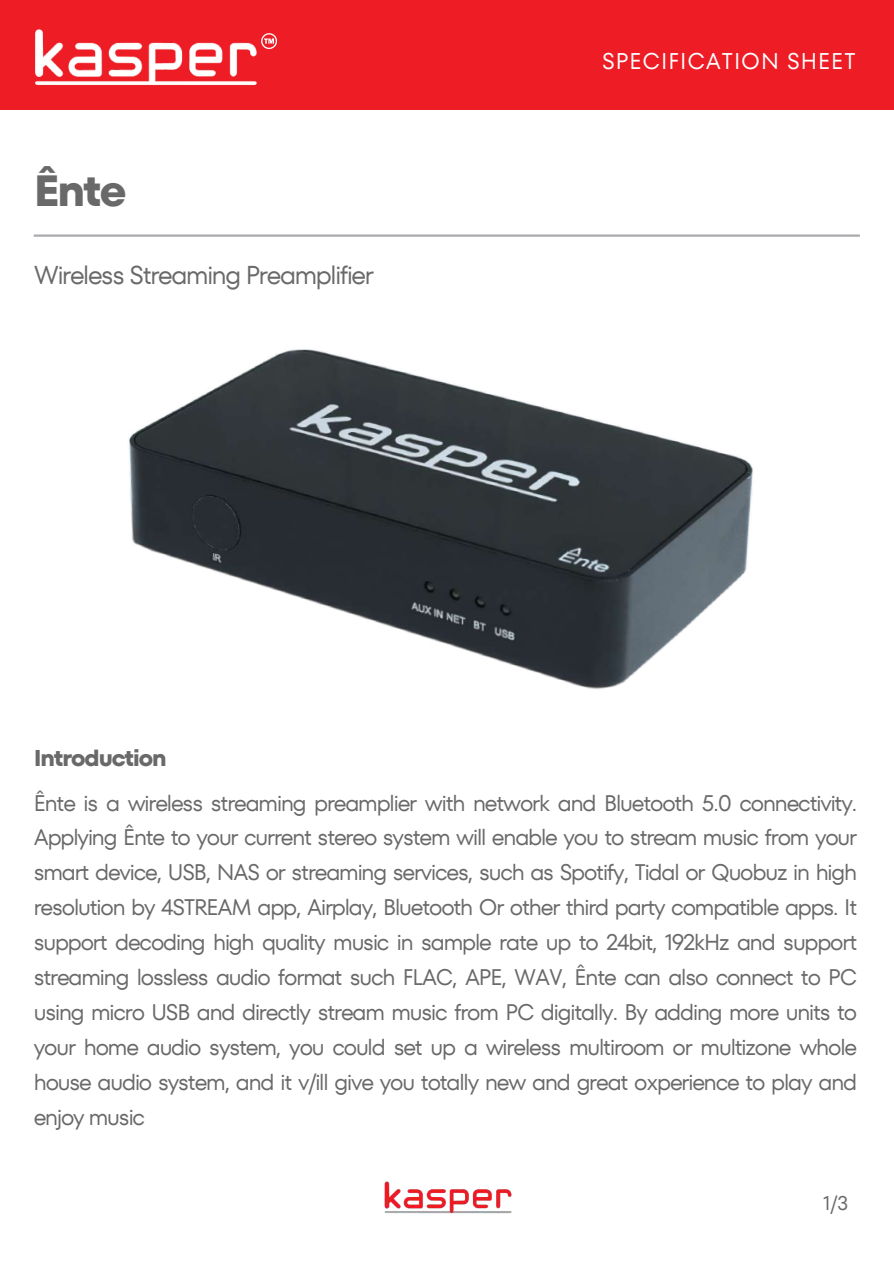
<style>
.page{position:relative;width:894px;height:1264px;background:#fff}
.page>*{position:absolute;margin:0;border:0;box-sizing:border-box;transform-origin:0 0}
.t1{font:700 43.5px "TT Fors";color:#696969}
.t2{font:25.8px "TT Fors";letter-spacing:-.05em;color:#696969}
.t3{font:700 22.8px "TT Fors";letter-spacing:-.05em;color:#696969}
.t4{font:22.65px "TT Fors";letter-spacing:.04em;color:#fff}
.t5{font:22.5px/34.8px "TT Fors";letter-spacing:-.05em;color:#696969;text-align:justify}
.t6{font:19.8px "TT Fors";color:#696969}
</style>
<div class="page">
<div style="left:0;top:0;width:893px;height:109px;background:#ed1c25"></div>
<img style="left:384px;top:1181px;width:128px;height:33px">
<img style="left:35px;top:29px;width:222px;height:56px">
<svg style="left:261px;top:33px;width:16px;height:16px"></svg>
<hr style="left:34px;top:234px;width:825px;height:3px;background:#a9aaae">
<img style="left:33px;top:236px;width:815px;height:453px">
<h1 class="t1" style="left:34px;top:160px;width:94px">Ênte</h1>
<p class="t2" style="left:34px;top:256px;width:341px">Wireless Streaming Preamplifier</p>
<p class="t4" style="left:602px;top:45px;width:255px">SPECIFICATION SHEET</p>
<p class="t3" style="left:34px;top:741px;width:134px">Introduction</p>
<p class="t5" style="left:34px;top:785px;width:824px">Ênte is a wireless streaming preamplier with network and Bluetooth 5.0 connectivity.<br>Applying Ênte to your current stereo system will enable you to stream music from your smart device, USB, NAS or streaming services, such as Spotify, Tidal or Quobuz in high resolution by 4STREAM app, Airplay, Bluetooth Or other third party compatible apps. It support decoding high quality music in sample rate up to 24bit, 192kHz and support streaming lossless audio format such FLAC, APE, WAV, Ênte can also connect to PC using micro USB and directly stream music from PC digitally. By adding more units to your home audio system, you could set up a wireless multiroom or multizone whole house audio system, and it v/ill give you totally new and great oxperience to play and enjoy music</p>
<p class="t6" style="left:823px;top:1188px;width:26px">1/3</p>
</div>
